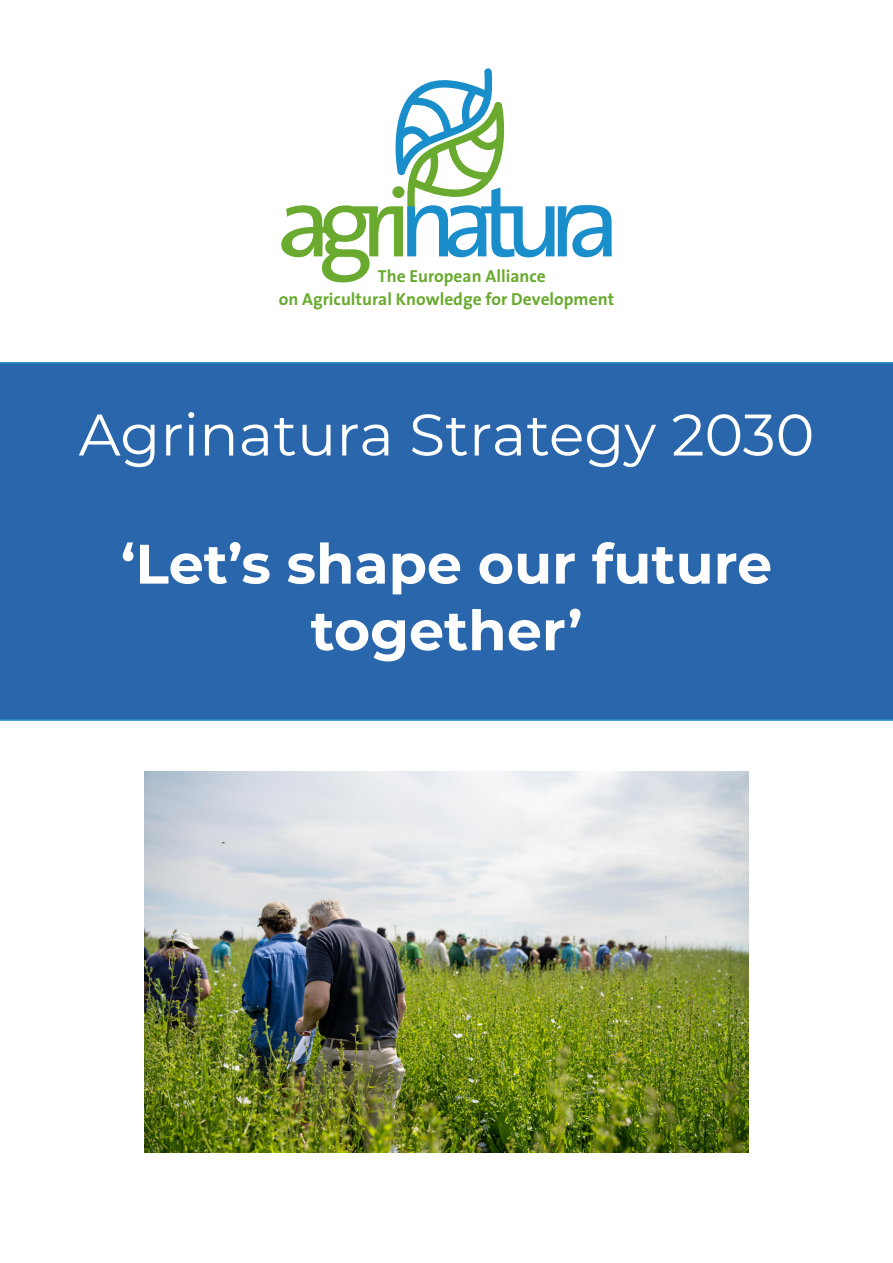
<style>
.page{position:relative;width:893px;height:1263px;background:#fff}
.page>*{position:absolute;margin:0;border:0;box-sizing:border-box;transform-origin:0 0}
.t1{font:58.5px "Montserrat";color:#fff}
.t2{font:700 55.5px/66.6px "Montserrat";color:#fff;text-align:center}
.t3{font:700 17.4px "The Sans";color:#69aa2f}
</style>
<div class="page">
<div style="left:0;top:362px;width:893px;height:359px;background:#2a66ac"></div>
<svg style="left:281px;top:68px;width:331px;height:214px"></svg>
<img style="left:144px;top:771px;width:605px;height:381px">
<p class="t3" style="left:378px;top:262px;width:169px">The European Alliance</p>
<p class="t3" style="left:279px;top:285px;width:337px">on Agricultural Knowledge for Development</p>
<h1 class="t1" style="left:79px;top:395px;width:737px">Agrinatura Strategy 2030</h1>
<h2 class="t2" style="left:121px;top:528px;width:653px">‘Let’s shape our future together’</h2>
</div>
